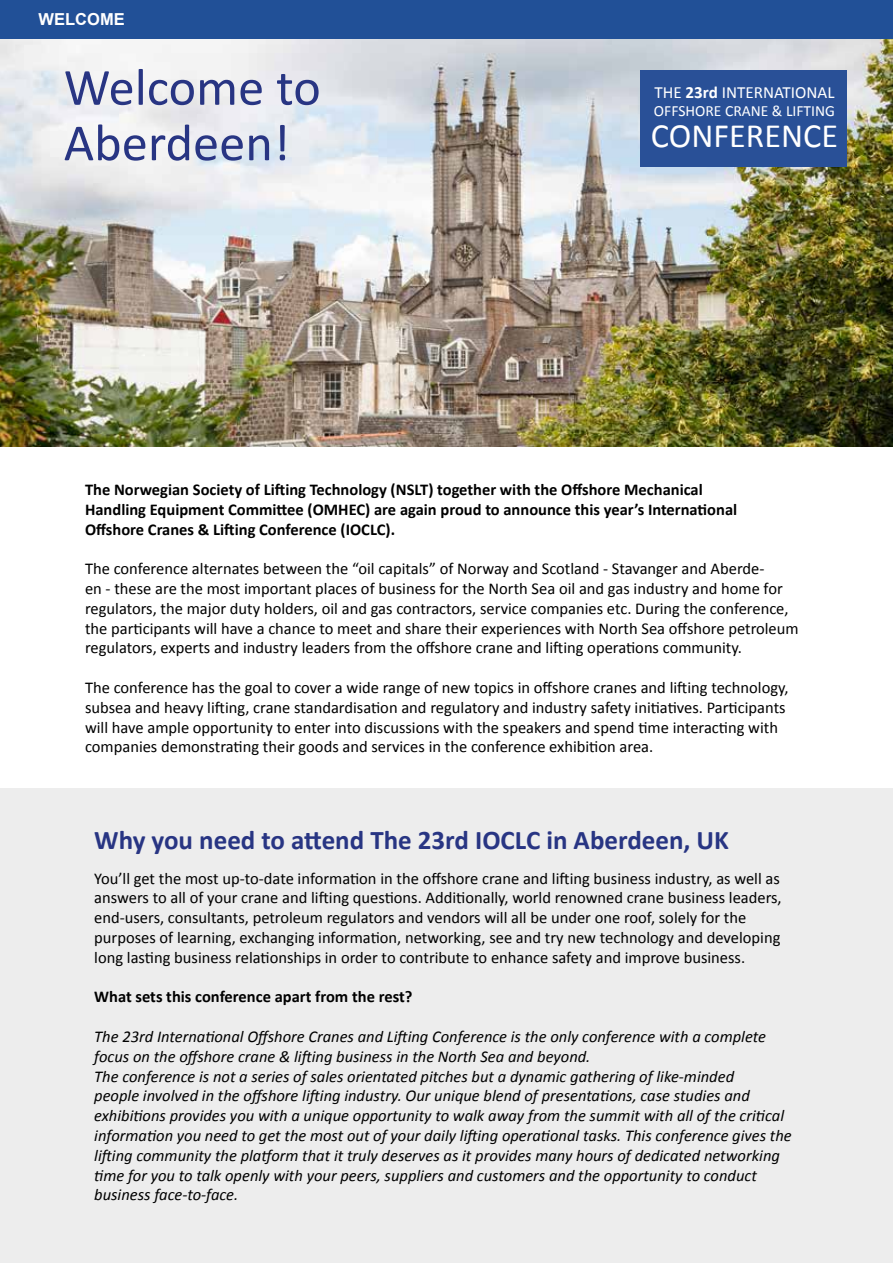
<style>
.page{position:relative;width:893px;height:1263px;background:#fff}
.page>*{position:absolute;margin:0;border:0;box-sizing:border-box;transform-origin:0 0}
.t1{font:52.5px/55.5px "Calibri";color:#283583}
.t2{font:34.2px "Calibri";color:#fff}
.t3{font:700 27px "Calibri";color:#283583}
.t4{font:17.1px "Calibri";color:#fff}
.t5{font:16.5px/19.8px "Calibri";color:#000}
.t6{font:italic 16.5px/19.8px "Calibri";color:#000}
.t7{font:700 16.5px/19.8px "Calibri";color:#000}
.t8{font:700 16.5px "Arial";color:#fff}
.t9{font:15.6px "Calibri";color:#fff}
.s1{font-weight:700}
</style>
<div class="page">
<div style="left:0;top:788px;width:893px;height:475px;background:#ededed"></div>
<img style="left:0;top:38px;width:893px;height:408px">
<div style="left:0;top:0;width:893px;height:38px;background:#215097"></div>
<div style="left:641px;top:70px;width:206px;height:97px;background:#295097"></div>
<p class="t8" style="left:39px;top:8px;width:88px">WELCOME</p>
<h1 class="t1" style="left:64px;top:60px;width:259px">Welcome to<br>Aberdeen!</h1>
<p class="t4" style="left:654px;top:81px;width:182px">THE <span class="s1">23rd</span> INTERNATIONAL</p>
<p class="t9" style="left:654px;top:101px;width:183px">OFFSHORE CRANE &amp; LIFTING</p>
<h2 class="t2" style="left:651px;top:114px;width:189px">CONFERENCE</h2>
<p class="t7" style="left:85px;top:480px;width:654px">The Norwegian Society of Lifting Technology (NSLT) together with the Offshore Mechanical<br>Handling Equipment Committee (OMHEC) are again proud to announce this year’s International<br>Offshore Cranes &amp; Lifting Conference (IOCLC).</p>
<p class="t5" style="left:85px;top:559px;width:715px">The conference alternates between the “oil capitals” of Norway and Scotland - Stavanger and Aberde-<br>en - these are the most important places of business for the North Sea oil and gas industry and home for regulators, the major duty holders, oil and gas contractors, service companies etc. During the conference, the participants will have a chance to meet and share their experiences with North Sea offshore petroleum regulators, experts and industry leaders from the offshore crane and lifting operations community.</p>
<p class="t5" style="left:85px;top:678px;width:705px">The conference has the goal to cover a wide range of new topics in offshore cranes and lifting technology, subsea and heavy lifting, crane standardisation and regulatory and industry safety initiatives. Participants will have ample opportunity to enter into discussions with the speakers and spend time interacting with companies demonstrating their goods and services in the conference exhibition area.</p>
<h3 class="t3" style="left:94px;top:822px;width:636px">Why you need to attend The 23rd IOCLC in Aberdeen, UK</h3>
<p class="t5" style="left:94px;top:868px;width:689px">You’ll get the most up-to-date information in the offshore crane and lifting business industry, as well as answers to all of your crane and lifting questions. Additionally, world renowned crane business leaders, end-users, consultants, petroleum regulators and vendors will all be under one roof, solely for the purposes of learning, exchanging information, networking, see and try new technology and developing long lasting business relationships in order to contribute to enhance safety and improve business.</p>
<p class="t7" style="left:94px;top:987px;width:320px">What sets this conference apart from the rest?</p>
<p class="t6" style="left:94px;top:1026px;width:699px">The 23rd International Offshore Cranes and Lifting Conference is the only conference with a complete focus on the offshore crane &amp; lifting business in the North Sea and beyond.<br>The conference is not a series of sales orientated pitches but a dynamic gathering of like-minded<br>people involved in the offshore lifting industry. Our unique blend of presentations, case studies and exhibitions provides you with a unique opportunity to walk away from the summit with all of the critical information you need to get the most out of your daily lifting operational tasks. This conference gives the lifting community the platform that it truly deserves as it provides many hours of dedicated networking time for you to talk openly with your peers, suppliers and customers and the opportunity to conduct business face-to-face.</p>
</div>
